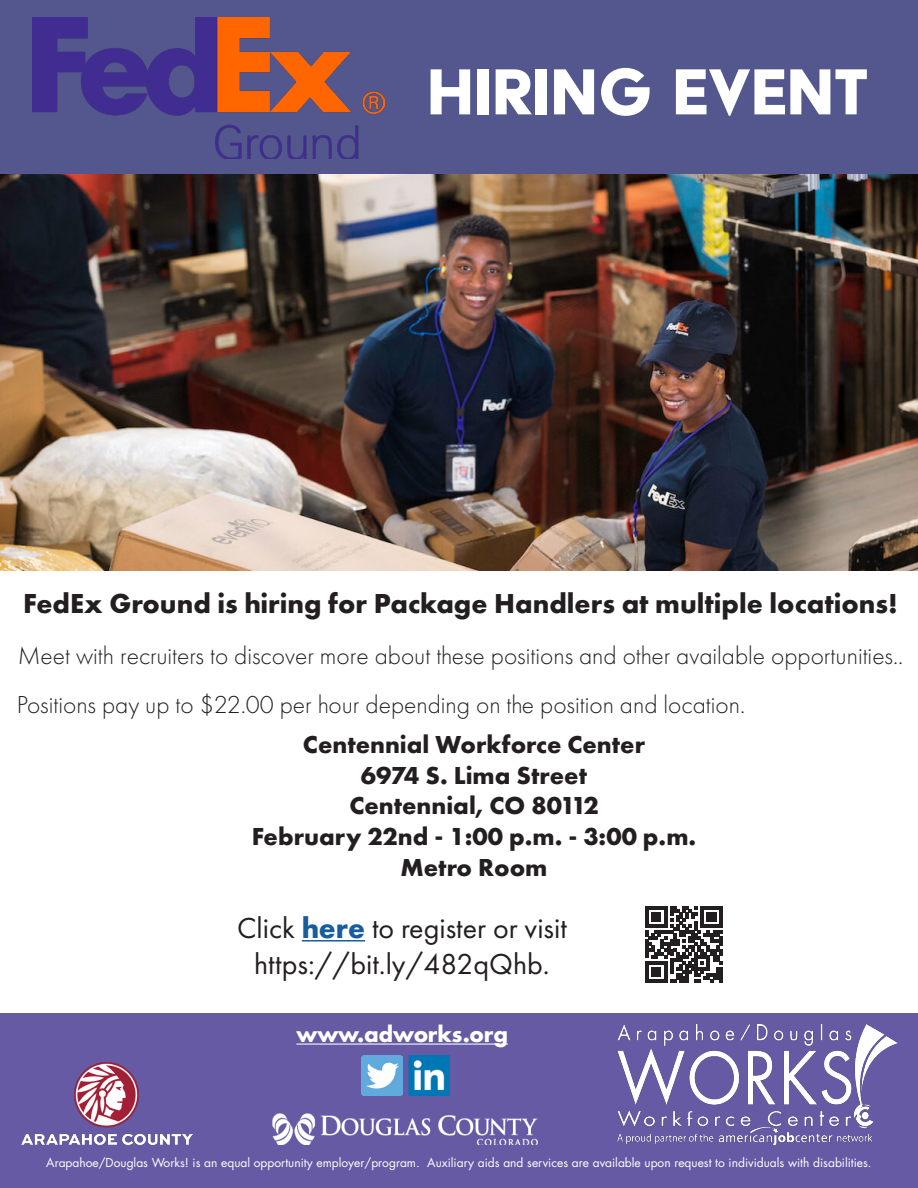
<style>
.page{position:relative;width:918px;height:1188px;background:#fff}
.page>*{position:absolute;margin:0;border:0;box-sizing:border-box;transform-origin:0 0}
.t1{font:75px "Acier BAT Text Solid";color:#fff}
.t2{font:30px/36px "Futura PT";color:#231f20;text-align:center}
.t3{font:700 28.5px "Futura PT";color:#231f20}
.t4{font:300 25.5px/49.5px "Futura PT";color:#231f20}
.t5{font:700 25.5px/30.6px "Futura PT";color:#231f20;text-align:center}
.t6{font:700 21px "Futura Std";color:#fff}
.t7{font:12px "Futura Std";color:#fff}
.s1{font-weight:700;color:#175d9e}
</style>
<div class="page">
<div style="left:0;top:1013px;width:918px;height:175px;background:#675aa4"></div>
<div style="left:0;top:0;width:918px;height:175px;background:#54578e"></div>
<img style="left:0;top:175px;width:918px;height:395px">
<img style="left:32px;top:17px;width:352px;height:142px">
<img style="left:273px;top:1114px;width:265px;height:31px">
<img style="left:617px;top:1025px;width:280px;height:120px">
<img style="left:22px;top:1063px;width:170px;height:82px">
<hr style="left:296px;top:1044px;width:212px;height:1px;background:#fff">
<img style="left:362px;top:1055px;width:40px;height:41px">
<img style="left:409px;top:1055px;width:40px;height:41px">
<hr style="left:302px;top:940px;width:63px;height:2px;background:#175d9e">
<svg style="left:646px;top:906px;width:76px;height:77px"></svg>
<h1 class="t1" style="left:427px;top:52px;width:443px">HIRING EVENT</h1>
<p class="t3" style="left:23px;top:585px;width:876px">FedEx Ground is hiring for Package Handlers at multiple locations!</p>
<p class="t4" style="left:17px;top:631px;width:888px">Meet with recruiters to discover more about these positions and other available opportunities..<br>Positions pay up to $22.00 per hour depending on the position and location.</p>
<p class="t5" style="left:252px;top:729px;width:446px">Centennial Workforce Center<br>6974 S. Lima Street<br>Centennial, CO 80112<br>February 22nd - 1:00 p.m. - 3:00 p.m.<br>Metro Room</p>
<p class="t2" style="left:237px;top:910px;width:331px">Click <span class="s1">here</span> to register or visit https://bit.ly/482qQhb.</p>
<p class="t6" style="left:296px;top:1020px;width:213px">www.adworks.org</p>
<p class="t7" style="left:46px;top:1155px;width:827px">Arapahoe/Douglas Works! is an equal opportunity employer/program. Auxiliary aids and services are available upon request to individuals with disabilities.</p>
</div>
